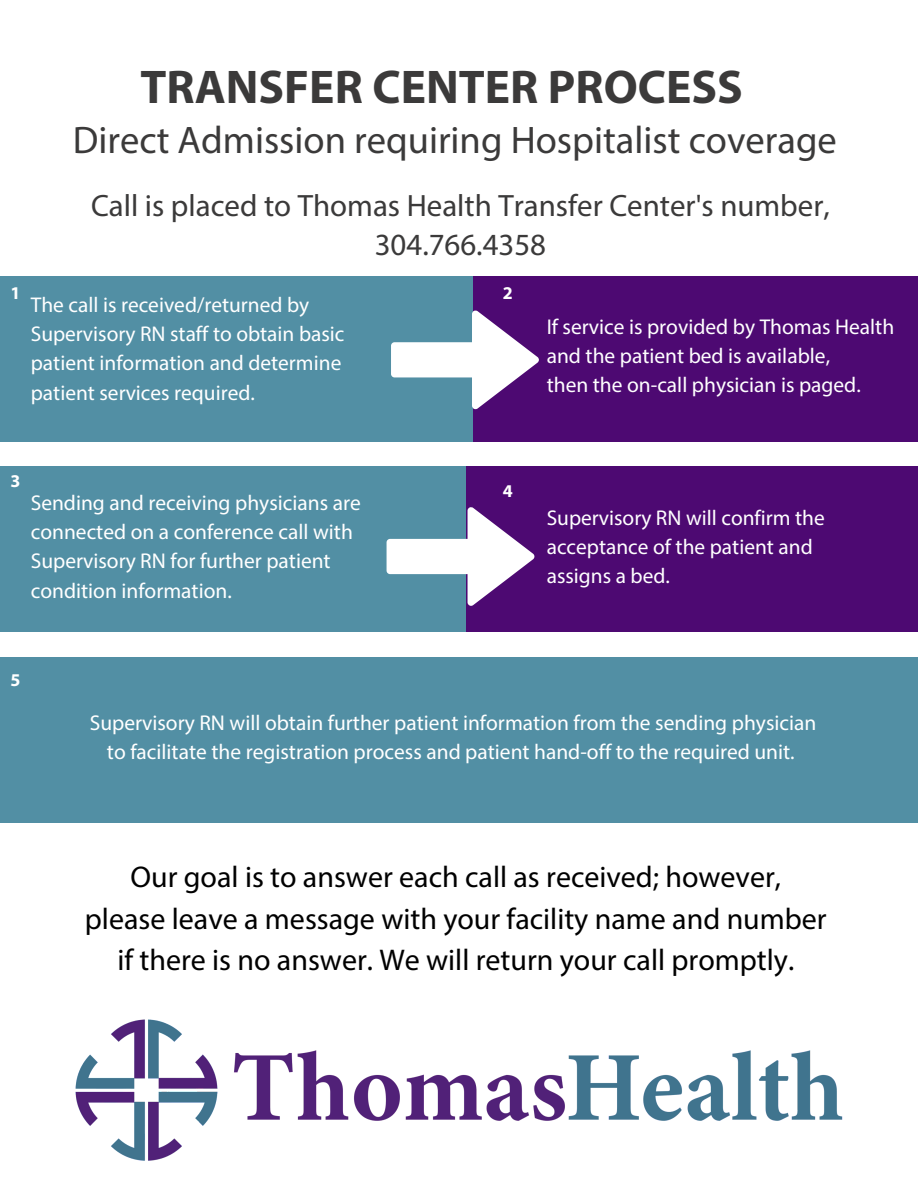
<style>
.page{position:relative;width:918px;height:1188px;background:#fff}
.page>*{position:absolute;margin:0;border:0;box-sizing:border-box;transform-origin:0 0}
.t1{font:700 47.55px "Myriad Pro";color:#3b3a3a}
.t2{font:38.55px "Myriad Pro";color:#3b3a3a}
.t3{font:30.9px/39.3px "Myriad Pro";color:#3b3a3a;text-align:center}
.t4{font:30px "Myriad Pro";color:#000}
.t5{font:21.45px "Myriad Pro";color:#fff}
.t6{font:21.3px/29.2px "Myriad Pro";color:#fff}
.t7{font:700 18px "Myriad Pro";color:#fff}
</style>
<div class="page">
<div style="left:0;top:276px;width:480px;height:165px;background:#528fa4"></div>
<div style="left:0;top:467px;width:473px;height:165px;background:#528fa4"></div>
<div style="left:474px;top:276px;width:444px;height:165px;background:#4d0972"></div>
<div style="left:0;top:658px;width:918px;height:165px;background:#528fa4"></div>
<img style="left:75px;top:1019px;width:768px;height:142px">
<svg style="left:391px;top:310px;width:148px;height:99px"></svg>
<div style="left:467px;top:467px;width:451px;height:165px;background:#4d0972"></div>
<svg style="left:387px;top:507px;width:147px;height:99px"></svg>
<p class="t1" style="left:141px;top:67px;width:604px">TRANSFER CENTER PROCESS</p>
<p class="t2" style="left:73px;top:124px;width:766px">Direct Admission requiring Hospitalist coverage</p>
<p class="t3" style="left:91px;top:188px;width:740px">Call is placed to Thomas Health Transfer Center's number,<br>304.766.4358</p>
<p class="t7" style="left:10px;top:286px;width:11px">1</p>
<p class="t7" style="left:503px;top:286px;width:11px">2</p>
<p class="t6" style="left:31px;top:292px;width:315px">The call is received/returned by Supervisory RN staff to obtain basic patient information and determine patient services required.</p>
<p class="t7" style="left:10px;top:473px;width:11px">3</p>
<p class="t5" style="left:31px;top:494px;width:331px">Sending and receiving physicians are</p>
<p class="t5" style="left:31px;top:523px;width:324px">connected on a conference call with</p>
<p class="t5" style="left:31px;top:552px;width:301px">Supervisory RN for further patient</p>
<p class="t5" style="left:31px;top:582px;width:202px">condition information.</p>
<p class="t7" style="left:10px;top:672px;width:11px">5</p>
<p class="t7" style="left:503px;top:484px;width:11px">4</p>
<p class="t5" style="left:547px;top:318px;width:349px">If service is provided by Thomas Health</p>
<p class="t5" style="left:547px;top:347px;width:285px">and the patient bed is available,</p>
<p class="t5" style="left:547px;top:376px;width:316px">then the on-call physician is paged.</p>
<p class="t6" style="left:547px;top:505px;width:280px">Supervisory RN will confirm the acceptance of the patient and</p>
<p class="t6" style="left:547px;top:563px;width:125px">assigns a bed.</p>
<p class="t5" style="left:90px;top:714px;width:728px">Supervisory RN will obtain further patient information from the sending physician</p>
<p class="t5" style="left:107px;top:743px;width:689px">to facilitate the registration process and patient hand-off to the required unit.</p>
<p class="t4" style="left:131px;top:865px;width:652px">Our goal is to answer each call as received; however,</p>
<p class="t4" style="left:85px;top:906px;width:743px">please leave a message with your facility name and number</p>
<p class="t4" style="left:117px;top:948px;width:678px">if there is no answer. We will return your call promptly.</p>
</div>
